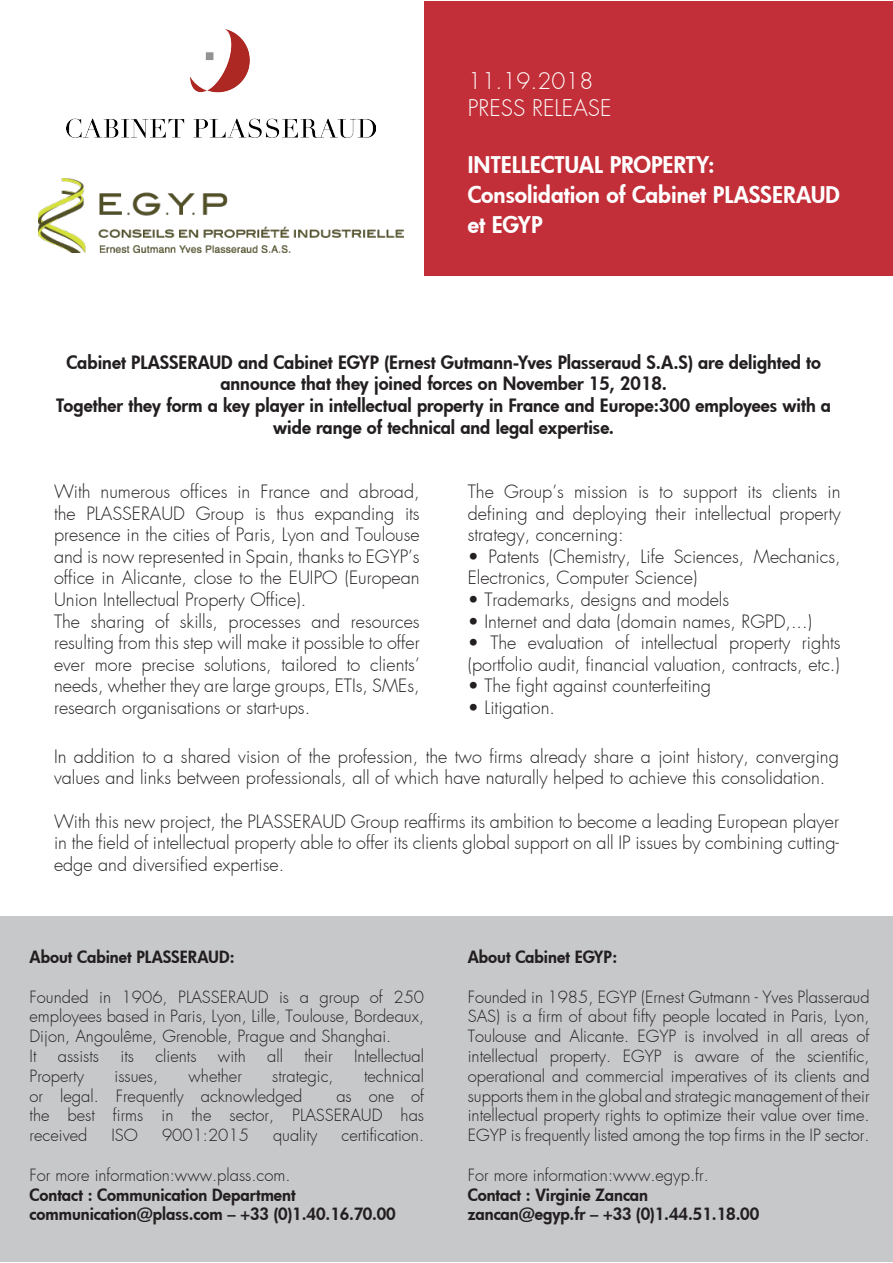
<style>
.page{position:relative;width:893px;height:1263px;background:#fff}
.page>*{position:absolute;margin:0;border:0;box-sizing:border-box;transform-origin:0 0}
.t1{font:800 22.5px/30px "Futura";color:#fff}
.t2{font:300 22.5px "Futura";color:#fff}
.t3{font:300 18px/21.6px "Futura";color:#231f20;text-align:justify}
.t4{font:800 18px/21.6px "Futura";color:#231f20;text-align:center}
.t5{font:300 16.5px/19.8px "Futura";color:#231f20;text-align:justify}
.t6{font:800 16.5px "Futura";color:#231f20}
</style>
<div class="page">
<div style="left:1px;top:916px;width:892px;height:346px;background:#c7c8ca"></div>
<div style="left:424px;top:1px;width:468px;height:275px;background:#c22f38"></div>
<img style="left:67px;top:29px;width:308px;height:108px">
<img style="left:38px;top:179px;width:366px;height:73px">
<p class="t2" style="left:468px;top:66px;width:127px">11.19.2018</p>
<p class="t2" style="left:468px;top:93px;width:145px">PRESS RELEASE</p>
<p class="t1" style="left:468px;top:149px;width:248px">INTELLECTUAL PROPERTY:</p>
<p class="t1" style="left:468px;top:179px;width:374px">Consolidation of Cabinet PLASSERAUD et EGYP</p>
<p class="t4" style="left:56px;top:351px;width:776px">Cabinet PLASSERAUD and Cabinet EGYP (Ernest Gutmann-Yves Plasseraud S.A.S) are delighted to announce that they joined forces on November 15, 2018.<br>Together they form a key player in intellectual property in France and Europe:300 employees with a wide range of technical and legal expertise.</p>
<p class="t3" style="left:54px;top:481px;width:367px">With numerous offices in France and abroad, the PLASSERAUD Group is thus expanding its presence in the cities of Paris, Lyon and Toulouse and is now represented in Spain, thanks to EGYP’s office in Alicante, close to the EUIPO (European Union Intellectual Property Office).</p>
<p class="t3" style="left:54px;top:610px;width:367px">The sharing of skills, processes and resources resulting from this step will make it possible to offer ever more precise solutions, tailored to clients’ needs, whether they are large groups, ETIs, SMEs, research organisations or start-ups.</p>
<p class="t3" style="left:468px;top:481px;width:374px">The Group’s mission is to support its clients in defining and deploying their intellectual property strategy, concerning:</p>
<p class="t3" style="left:468px;top:546px;width:374px">• Patents (Chemistry, Life Sciences, Mechanics,<br>Electronics, Computer Science)</p>
<p class="t3" style="left:468px;top:589px;width:263px">• Trademarks, designs and models</p>
<p class="t3" style="left:468px;top:610px;width:346px">• Internet and data (domain names, RGPD,...)</p>
<p class="t3" style="left:468px;top:632px;width:374px">• The evaluation of intellectual property rights (portfolio audit, financial valuation, contracts, etc.)</p>
<p class="t3" style="left:468px;top:675px;width:245px">• The fight against counterfeiting</p>
<p class="t3" style="left:468px;top:697px;width:89px">• Litigation.</p>
<p class="t3" style="left:54px;top:746px;width:786px">In addition to a shared vision of the profession, the two firms already share a joint history, converging values and links between professionals, all of which have naturally helped to achieve this consolidation.</p>
<p class="t3" style="left:54px;top:810px;width:786px">With this new project, the PLASSERAUD Group reaffirms its ambition to become a leading European player in the field of intellectual property able to offer its clients global support on all IP issues by combining cutting&shy;edge and diversified expertise.</p>
<p class="t6" style="left:30px;top:946px;width:206px">About Cabinet PLASSERAUD:</p>
<p class="t5" style="left:30px;top:987px;width:396px">Founded in 1906, PLASSERAUD is a group of 250 employees based in Paris, Lyon, Lille, Toulouse, Bordeaux, Dijon, Angoulême, Grenoble, Prague and Shanghai.</p>
<p class="t5" style="left:30px;top:1046px;width:8px">It</p>
<p class="t5" style="left:58px;top:1046px;width:43px">assists</p>
<p class="t5" style="left:121px;top:1046px;width:15px">its</p>
<p class="t5" style="left:155px;top:1046px;width:43px">clients</p>
<p class="t5" style="left:218px;top:1046px;width:29px">with</p>
<p class="t5" style="left:267px;top:1046px;width:17px">all</p>
<p class="t5" style="left:304px;top:1046px;width:30px">their</p>
<p class="t5" style="left:354px;top:1046px;width:72px">Intellectual</p>
<p class="t5" style="left:30px;top:1066px;width:56px">Property</p>
<p class="t5" style="left:114px;top:1066px;width:45px">issues,</p>
<p class="t5" style="left:188px;top:1066px;width:55px">whether</p>
<p class="t5" style="left:272px;top:1066px;width:63px">strategic,</p>
<p class="t5" style="left:364px;top:1066px;width:62px">technical</p>
<p class="t5" style="left:30px;top:1086px;width:274px">or legal. Frequently acknowledged</p>
<p class="t5" style="left:30px;top:1086px;width:396px;text-indent:307px">as one of the best firms in the sector, PLASSERAUD has received</p>
<p class="t5" style="left:112px;top:1125px;width:28px">ISO</p>
<p class="t5" style="left:162px;top:1125px;width:88px">9001:2015</p>
<p class="t5" style="left:273px;top:1125px;width:46px">quality</p>
<p class="t5" style="left:341px;top:1125px;width:84px">certification.</p>
<p class="t5" style="left:30px;top:1165px;width:262px">For more information:www.plass.com.</p>
<p class="t6" style="left:30px;top:1183px;width:268px">Contact : Communication Department</p>
<p class="t6" style="left:30px;top:1203px;width:368px">communication@plass.com – +33 (0)1.40.16.70.00</p>
<p class="t6" style="left:468px;top:946px;width:151px">About Cabinet EGYP:</p>
<p class="t5" style="left:468px;top:987px;width:403px">Founded in 1985, EGYP (Ernest Gutmann - Yves Plasseraud SAS) is a firm of about fifty people located in Paris, Lyon, Toulouse and Alicante. EGYP is involved in all areas of intellectual property. EGYP is aware of the scientific, operational and commercial imperatives of its clients and supports them in the global and strategic management of their intellectual property rights to optimize their value over time.<br>EGYP is frequently listed among the top firms in the IP sector.</p>
<p class="t5" style="left:468px;top:1165px;width:243px">For more information:www.egyp.fr.</p>
<p class="t6" style="left:468px;top:1183px;width:182px">Contact : Virginie Zancan</p>
<p class="t6" style="left:468px;top:1203px;width:293px">zancan@egyp.fr – +33 (0)1.44.51.18.00</p>
</div>
